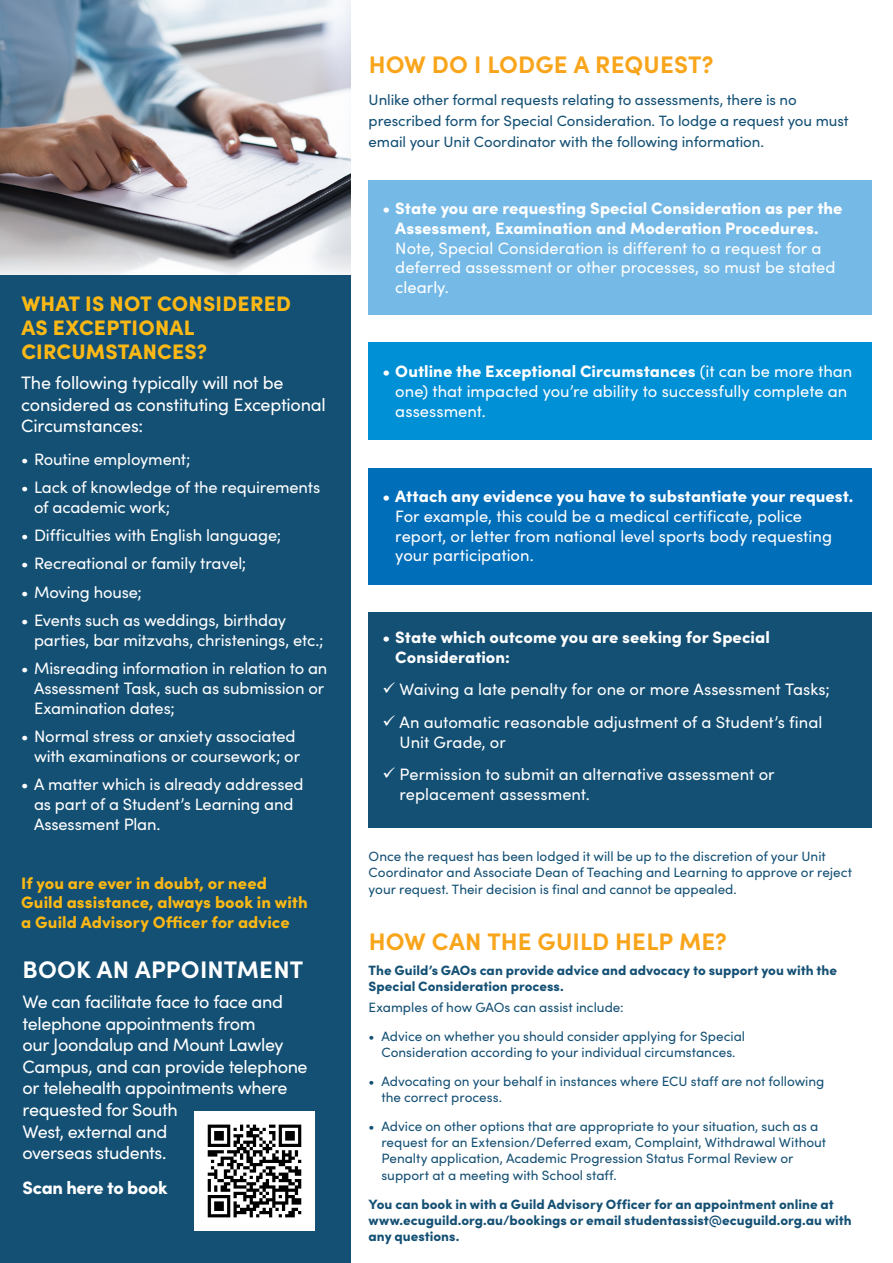
<style>
.page{position:relative;width:893px;height:1263px;background:#fff}
.page>*{position:absolute;margin:0;border:0;box-sizing:border-box;transform-origin:0 0}
.Section_Header{font:700 24px "Sofia Pro";letter-spacing:.01em;color:#f9a51b}
.Section_Header-2{font:700 24px "Sofia Pro";letter-spacing:.01em;color:#fff}
.Section_Header_REV{font:900 21px/24px "Sofia Pro";letter-spacing:.01em;color:#fcb814}
.t1{font:18px/21.6px "Sofia Pro";letter-spacing:-.02em;color:#fff}
.t2{font:900 18px "Sofia Pro";letter-spacing:-.02em;color:#fff}
.t3{font:16.5px/19.8px "Sofia Pro";letter-spacing:-.005em;color:#fff}
.t4{font:900 16.5px/19.8px "Sofia Pro";letter-spacing:.005em;color:#fcb814}
.t5{font:900 16.5px/19.8px "Sofia Pro";letter-spacing:.005em;color:#fff}
.t6{font:15px/21px "Sofia Pro";letter-spacing:-.005em;color:#145074}
.t7{font:13.5px/16.2px "Sofia Pro";color:#145074}
.t8{font:900 13.5px/16.2px "Sofia Pro";color:#145074}
.s1{font-weight:900}
</style>
<div class="page">
<img style="left:0;top:0;width:351px;height:275px">
<div style="left:0;top:275px;width:351px;height:988px;background:#145074"></div>
<div style="left:369px;top:343px;width:503px;height:97px;background:#0090d6"></div>
<div style="left:369px;top:181px;width:503px;height:134px;background:#75bae7"></div>
<div style="left:369px;top:612px;width:503px;height:215px;background:#145074"></div>
<div style="left:369px;top:468px;width:503px;height:116px;background:#006eb9"></div>
<img style="left:195px;top:1112px;width:119px;height:119px">
<p class="Section_Header_REV" style="left:21px;top:290px;width:271px">WHAT IS NOT CONSIDERED<br>AS EXCEPTIONAL<br>CIRCUMSTANCES?</p>
<p class="t1" style="left:21px;top:371px;width:306px">The following typically will not be considered as constituting Exceptional<br>Circumstances:</p>
<p class="t3" style="left:21px;top:448px;width:171px">• Routine employment;</p>
<p class="t3" style="left:34px;top:476px;width:288px;text-indent:-13px">• Lack of knowledge of the requirements of academic work;</p>
<p class="t3" style="left:21px;top:525px;width:261px">• Difficulties with English language;</p>
<p class="t3" style="left:21px;top:553px;width:227px">• Recreational or family travel;</p>
<p class="t3" style="left:21px;top:581px;width:122px">• Moving house;</p>
<p class="t3" style="left:34px;top:609px;width:291px;text-indent:-13px">• Events such as weddings, birthday parties, bar mitzvahs, christenings, etc.;</p>
<p class="t3" style="left:34px;top:658px;width:295px;text-indent:-13px">• Misreading information in relation to an<br>Assessment Task, such as submission or<br>Examination dates;</p>
<p class="t3" style="left:21px;top:725px;width:280px;text-align:right">• Normal stress or anxiety associated with examinations or coursework; or</p>
<p class="t3" style="left:34px;top:774px;width:271px;text-indent:-13px">• A matter which is already addressed as part of a Student’s Learning and<br>Assessment Plan.</p>
<p class="t4" style="left:21px;top:871px;width:288px">If you are ever in doubt, or need<br>Guild assistance, always book in with a Guild Advisory Officer for advice</p>
<p class="Section_Header-2" style="left:23px;top:951px;width:282px">BOOK AN APPOINTMENT</p>
<p class="t1" style="left:23px;top:990px;width:287px">We can facilitate face to face and telephone appointments from<br>our Joondalup and Mount Lawley<br>Campus, and can provide telephone or telehealth appointments where requested for South<br>West, external and<br>overseas students.</p>
<p class="t2" style="left:23px;top:1173px;width:146px">Scan here to book</p>
<p class="Section_Header" style="left:369px;top:46px;width:346px">HOW DO I LODGE A REQUEST?</p>
<p class="t6" style="left:369px;top:89px;width:482px">Unlike other formal requests relating to assessments, there is no prescribed form for Special Consideration. To lodge a request you must email your Unit Coordinator with the following information.</p>
<p class="t3" style="left:395px;top:197px;width:449px;text-indent:-13px"><span class="s1">• State you are requesting Special Consideration as per the Assessment, Examination and Moderation Procedures.<br></span>Note, Special Consideration is different to a request for a deferred assessment or other processes, so must be stated clearly.</p>
<p class="t3" style="left:395px;top:361px;width:459px;text-indent:-13px"><span class="s1">• Outline the Exceptional Circumstances</span> (it can be more than one) that impacted you’re ability to successfully complete an assessment.</p>
<p class="t3" style="left:395px;top:485px;width:459px;text-indent:-13px"><span class="s1">• Attach any evidence you have to substantiate your request.<br></span>For example, this could be a medical certificate, police report, or letter from national level sports body requesting your participation.</p>
<p class="t5" style="left:395px;top:626px;width:376px;text-indent:-13px">• State which outcome you are seeking for Special<br>Consideration:</p>
<p class="t3" style="left:400px;top:679px;width:432px">Waiving a late penalty for one or more Assessment Tasks;</p>
<p class="t3" style="left:400px;top:711px;width:424px">An automatic reasonable adjustment of a Student’s final<br>Unit Grade, or</p>
<p class="t3" style="left:400px;top:763px;width:377px">Permission to submit an alternative assessment or replacement assessment.</p>
<p class="t7" style="left:369px;top:847px;width:485px">Once the request has been lodged it will be up to the discretion of your Unit<br>Coordinator and Associate Dean of Teaching and Learning to approve or reject your request. Their decision is final and cannot be appealed.</p>
<p class="Section_Header" style="left:369px;top:923px;width:360px">HOW CAN THE GUILD HELP ME?</p>
<p class="t8" style="left:369px;top:961px;width:470px">The Guild’s GAOs can provide advice and advocacy to support you with the<br>Special Consideration process.</p>
<p class="t7" style="left:369px;top:998px;width:257px">Examples of how GAOs can assist include:</p>
<p class="t7" style="left:369px;top:1027px;width:378px;text-align:center">• Advice on whether you should consider applying for Special<br>Consideration according to your individual circumstances.</p>
<p class="t7" style="left:381px;top:1072px;width:445px;text-indent:-13px">• Advocating on your behalf in instances where ECU staff are not following the correct process.</p>
<p class="t7" style="left:381px;top:1117px;width:446px;text-indent:-13px">• Advice on other options that are appropriate to your situation, such as a request for an Extension/Deferred exam, Complaint, Withdrawal Without Penalty application, Academic Progression Status Formal Review or support at a meeting with School staff.</p>
<p class="t8" style="left:369px;top:1194px;width:485px">You can book in with a Guild Advisory Officer for an appointment online at www.ecuguild.org.au/bookings or email studentassist@ecuguild.org.au with any questions.</p>
</div>
